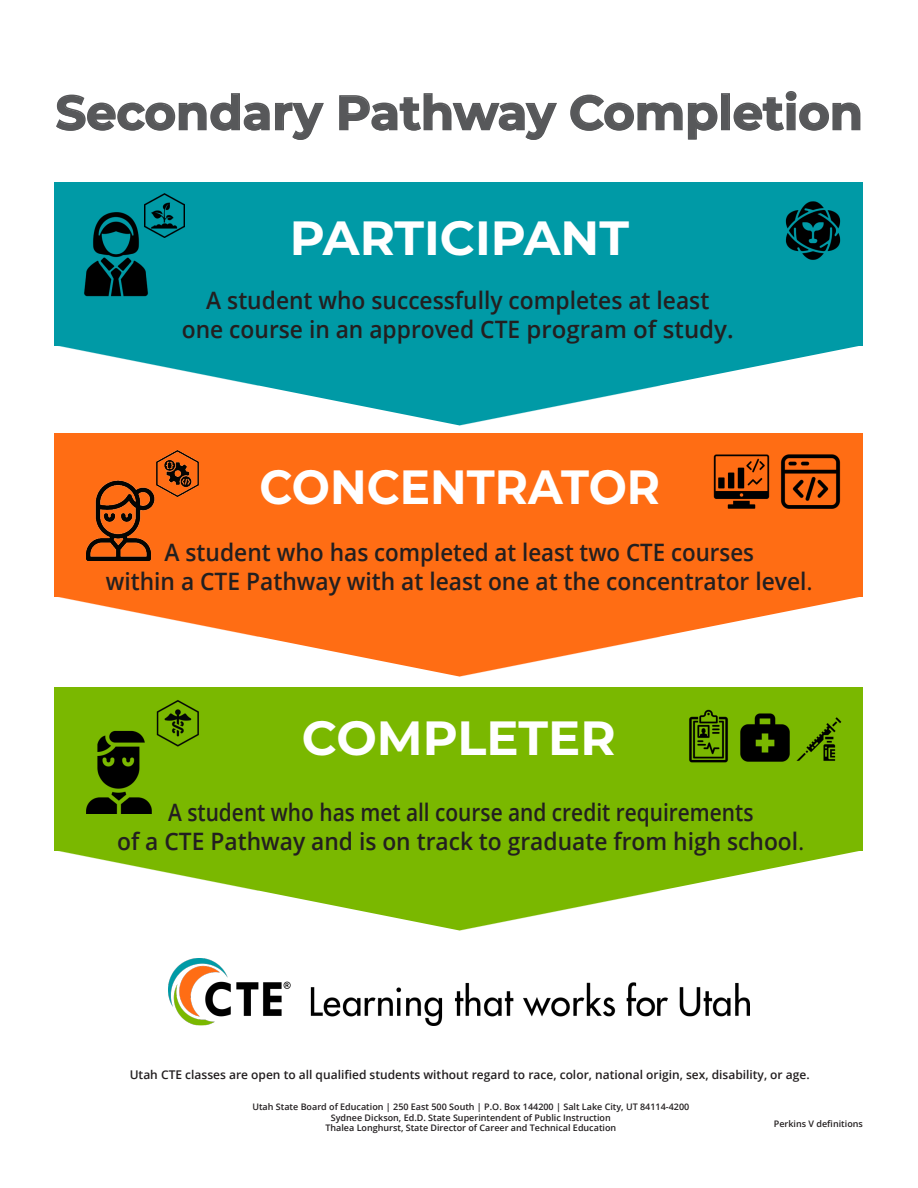
<style>
.page{position:relative;width:918px;height:1188px;background:#fff}
.page>*{position:absolute;margin:0;border:0;box-sizing:border-box;transform-origin:0 0}
.t1{font:700 48px "Montserrat";color:#57585a}
.t2{font:700 48px "Montserrat";color:#fff}
.t3{font:700 48px "Montserrat";color:#fff;scale:.94 1}
.t4{font:600 24px/28.8px "Open Sans";color:#231f20;text-align:center;scale:.95 1}
.t5{font:600 24px/28.8px "Open Sans";color:#231f20;text-align:center;scale:.87 1}
.t6{font:600 12px "Open Sans";color:#231f20}
.t7{font:600 9px/10.8px "Open Sans";color:#231f20;text-align:center}
.t8{font:9px "Open Sans";color:#231f20}
.s1{font-weight:400}
</style>
<div class="page">
<div style="left:55px;top:433px;width:808px;height:164px;background:#ff6d14"></div>
<div style="left:55px;top:687px;width:808px;height:164px;background:#7ab800"></div>
<div style="left:721px;top:93px;width:9px;height:37px;border:2px solid #57585a"></div>
<svg style="left:56px;top:93px;width:268px;height:47px"></svg>
<svg style="left:339px;top:93px;width:218px;height:47px"></svg>
<svg style="left:570px;top:94px;width:148px;height:46px"></svg>
<svg style="left:733px;top:91px;width:128px;height:40px"></svg>
<svg style="left:58px;top:346px;width:801px;height:79px"></svg>
<div style="left:55px;top:182px;width:808px;height:164px;background:#009aa6"></div>
<svg style="left:58px;top:597px;width:801px;height:79px"></svg>
<svg style="left:58px;top:851px;width:801px;height:79px"></svg>
<img style="left:86px;top:700px;width:113px;height:113px">
<img style="left:86px;top:450px;width:113px;height:111px">
<img style="left:713px;top:454px;width:56px;height:55px">
<img style="left:780px;top:454px;width:61px;height:55px">
<img style="left:740px;top:713px;width:50px;height:49px">
<img style="left:689px;top:709px;width:39px;height:54px">
<img style="left:796px;top:717px;width:46px;height:44px">
<img style="left:169px;top:959px;width:581px;height:66px">
<img style="left:84px;top:212px;width:64px;height:85px">
<img style="left:144px;top:193px;width:41px;height:45px">
<img style="left:785px;top:201px;width:56px;height:59px">
<h1 class="t1" style="left:56px;top:78px;width:809px">Secondary Pathway Completion</h1>
<h1 class="t2" style="left:290px;top:203px;width:341px">PARTICIPANT</h1>
<h2 class="t4" style="left:182px;top:286px;width:582px">A student who successfully completes at least<br>one course in an approved CTE program of study.</h2>
<h1 class="t3" style="left:259px;top:452px;width:428px">CONCENTRATOR</h1>
<h2 class="t4" style="left:106px;top:537px;width:746px">A student who has completed at least two CTE courses<br>within a CTE Pathway with at least one at the concentrator level<span class="s1">.</span></h2>
<h1 class="t2" style="left:302px;top:704px;width:315px">COMPLETER</h1>
<h2 class="t5" style="left:117px;top:798px;width:791px">A student who has met all course and credit requirements<br>of a CTE Pathway and is on track to graduate from high school<span class="s1">.</span></h2>
<h3 class="t6" style="left:130px;top:1066px;width:682px">Utah CTE classes are open to all qualified students without regard to race, color, national origin, sex, disability, or age.</h3>
<p class="t7" style="left:252px;top:1101px;width:438px">Utah State Board of Education | 250 East 500 South | P.O. Box 144200 | Salt Lake City, UT 84114-4200<br>Sydnee Dickson, Ed.D. State Superintendent of Public Instruction</p>
<p class="t8" style="left:774px;top:1117px;width:91px">Perkins V definitions</p>
<p class="t7" style="left:325px;top:1123px;width:292px">Thalea Longhurst, State Director of Career and Technical Education</p>
</div>
